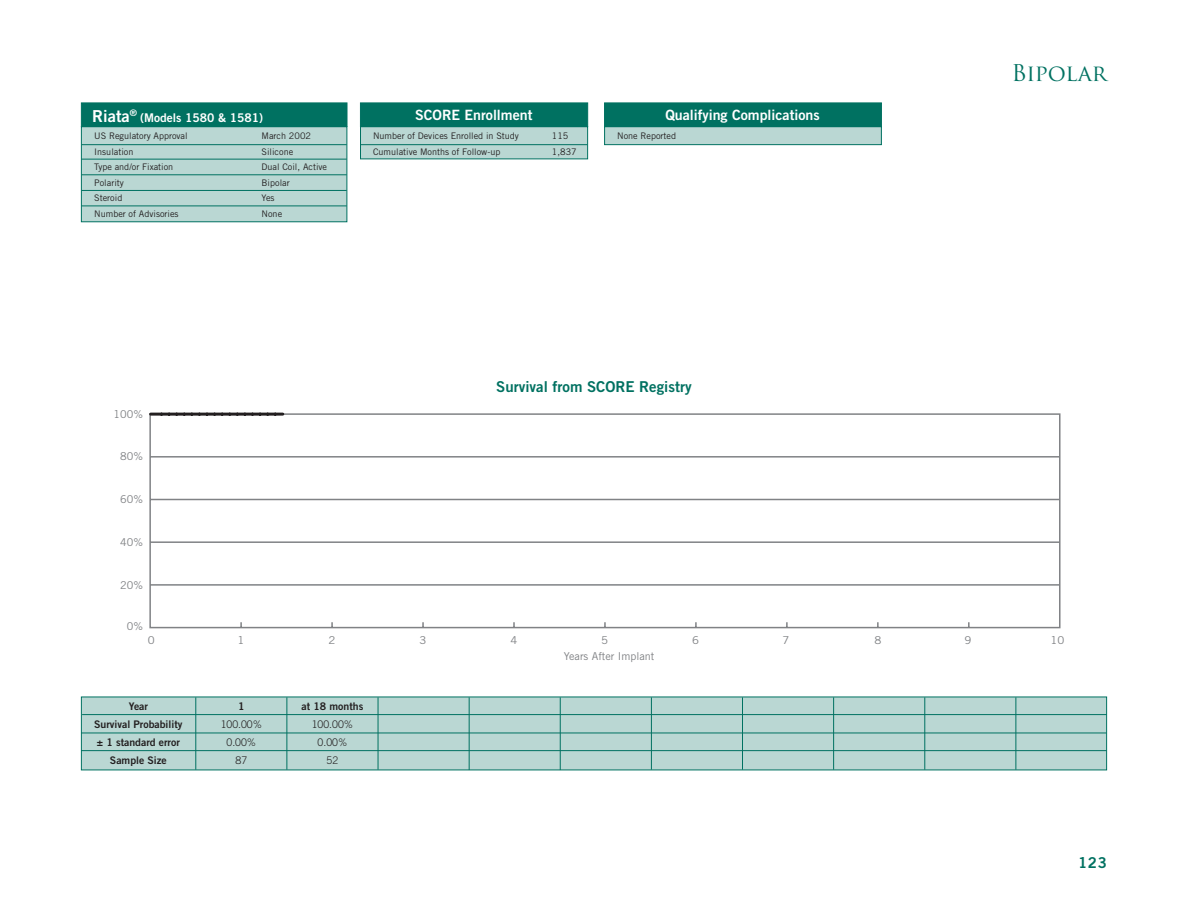
<style>
.page{position:relative;width:1188px;height:918px;background:#fff}
.page>*{position:absolute;margin:0;border:0;box-sizing:border-box;transform-origin:0 0}
.t1{font:22.5px "Trajan Pro";letter-spacing:-.01em;color:#007161}
.t2{font:16.5px "Trade Gothic Bold Two";color:#fff}
.t3{font:15px "Trade Gothic Bold Two";color:#007161}
.t4{font:14.25px "Trade Gothic Bold Two";color:#fff}
.t5{font:12px "Trade Gothic Bold Two";color:#fff}
.t6{font:10.8px "Trade Gothic";color:#808285}
.t7{font:10.8px "Trade Gothic";color:#808285;scale:1.05 1}
.t8{font:10.5px/18px "Trade Gothic Bold Two";color:#231f20;text-align:center}
.t9{font:300 10.5px/18px "Trade Gothic";color:#231f20;text-align:center}
.t10{font:9px/15.5px "Trade Gothic";color:#231f20}
</style>
<div class="page">
<svg style="left:149px;top:413px;width:912px;height:216px"></svg>
<svg style="left:151px;top:413px;width:132px;height:3px"></svg>
<svg style="left:81px;top:696px;width:1026px;height:75px;background:#b2d3ce"></svg>
<hr style="left:82px;top:714px;width:1025px;height:1px;background:#007161">
<hr style="left:81px;top:733px;width:1025px;height:1px;background:#007161">
<hr style="left:195px;top:697px;width:1px;height:73px;background:#007161">
<hr style="left:286px;top:697px;width:1px;height:73px;background:#007161">
<hr style="left:378px;top:697px;width:1px;height:73px;background:#007161">
<hr style="left:560px;top:697px;width:1px;height:73px;background:#007161">
<hr style="left:469px;top:697px;width:1px;height:73px;background:#007161">
<hr style="left:651px;top:697px;width:1px;height:73px;background:#007161">
<hr style="left:742px;top:697px;width:1px;height:73px;background:#007161">
<hr style="left:833px;top:697px;width:1px;height:73px;background:#007161">
<hr style="left:924px;top:697px;width:1px;height:73px;background:#007161">
<hr style="left:1016px;top:697px;width:1px;height:73px;background:#007161">
<hr style="left:81px;top:750px;width:1026px;height:1px;background:#007161">
<svg style="left:604px;top:102px;width:278px;height:43px;background:#4a9a8e"></svg>
<svg style="left:81px;top:102px;width:267px;height:121px;background:#8ebeb8"></svg>
<svg style="left:360px;top:102px;width:228px;height:58px;background:#65a89f"></svg>
<hr style="left:361px;top:144px;width:226px;height:1px;background:#007161">
<hr style="left:82px;top:144px;width:265px;height:1px;background:#007161">
<hr style="left:81px;top:159px;width:266px;height:1px;background:#007161">
<hr style="left:82px;top:174px;width:265px;height:1px;background:#007161">
<hr style="left:82px;top:190px;width:265px;height:1px;background:#007161">
<hr style="left:81px;top:206px;width:266px;height:1px;background:#007161">
<h2 class="t2" style="left:92px;top:106px;width:46px">Riata<sup>®</sup></h2>
<h3 class="t5" style="left:140px;top:110px;width:124px">(Models 1580 &amp; 1581)</h3>
<p class="t10" style="left:94px;top:128px;width:95px">US Regulatory Approval<br>Insulation<br>Type and/or Fixation<br>Polarity<br>Steroid<br>Number of Advisories</p>
<p class="t10" style="left:262px;top:128px;width:67px">March 2002<br>Silicone<br>Dual Coil, Active<br>Bipolar<br>Yes<br>None</p>
<h3 class="t4" style="left:415px;top:106px;width:119px">SCORE Enrollment</h3>
<p class="t10" style="left:373px;top:128px;width:147px">Number of Devices Enrolled in Study<br>Cumulative Months of Follow-up</p>
<p class="t10" style="left:552px;top:128px;width:26px">115<br>1,837</p>
<h3 class="t4" style="left:665px;top:106px;width:156px">Qualifying Complications</h3>
<p class="t10" style="left:617px;top:128px;width:61px">None Reported</p>
<p class="t6" style="left:114px;top:407px;width:31px">100%</p>
<p class="t6" style="left:120px;top:450px;width:24px">80%</p>
<p class="t6" style="left:120px;top:493px;width:24px">60%</p>
<p class="t6" style="left:120px;top:536px;width:24px">40%</p>
<p class="t6" style="left:120px;top:578px;width:24px">20%</p>
<p class="t6" style="left:127px;top:619px;width:18px">0%</p>
<h3 class="t3" style="left:496px;top:377px;width:197px">Survival from SCORE Registry</h3>
<h1 class="t1" style="left:1011px;top:59px;width:97px">Bipolar</h1>
<p class="t7" style="left:148px;top:633px;width:8px">0</p>
<p class="t7" style="left:237px;top:633px;width:8px">1</p>
<p class="t7" style="left:329px;top:633px;width:8px">2</p>
<p class="t7" style="left:419px;top:633px;width:8px">3</p>
<p class="t7" style="left:510px;top:633px;width:8px">4</p>
<p class="t7" style="left:601px;top:633px;width:8px">5</p>
<p class="t7" style="left:692px;top:633px;width:8px">6</p>
<p class="t7" style="left:783px;top:633px;width:8px">7</p>
<p class="t7" style="left:874px;top:633px;width:8px">8</p>
<p class="t7" style="left:964px;top:633px;width:8px">9</p>
<p class="t7" style="left:1050px;top:633px;width:15px">10</p>
<p class="t8" style="left:94px;top:697px;width:90px">Year<br>Survival Probability ± 1 standard error<br>Sample Size</p>
<p class="t8" style="left:238px;top:697px;width:8px">1</p>
<p class="t9" style="left:221px;top:715px;width:43px">100.00%<br>0.00%<br>87</p>
<p class="t8" style="left:302px;top:697px;width:63px">at 18 months</p>
<p class="t9" style="left:312px;top:715px;width:43px">100.00%<br>0.00%<br>52</p>
<p class="t6" style="left:564px;top:650px;width:92px">Years After Implant</p>
<h3 class="t3" style="left:1078px;top:853px;width:30px">123</h3>
</div>
